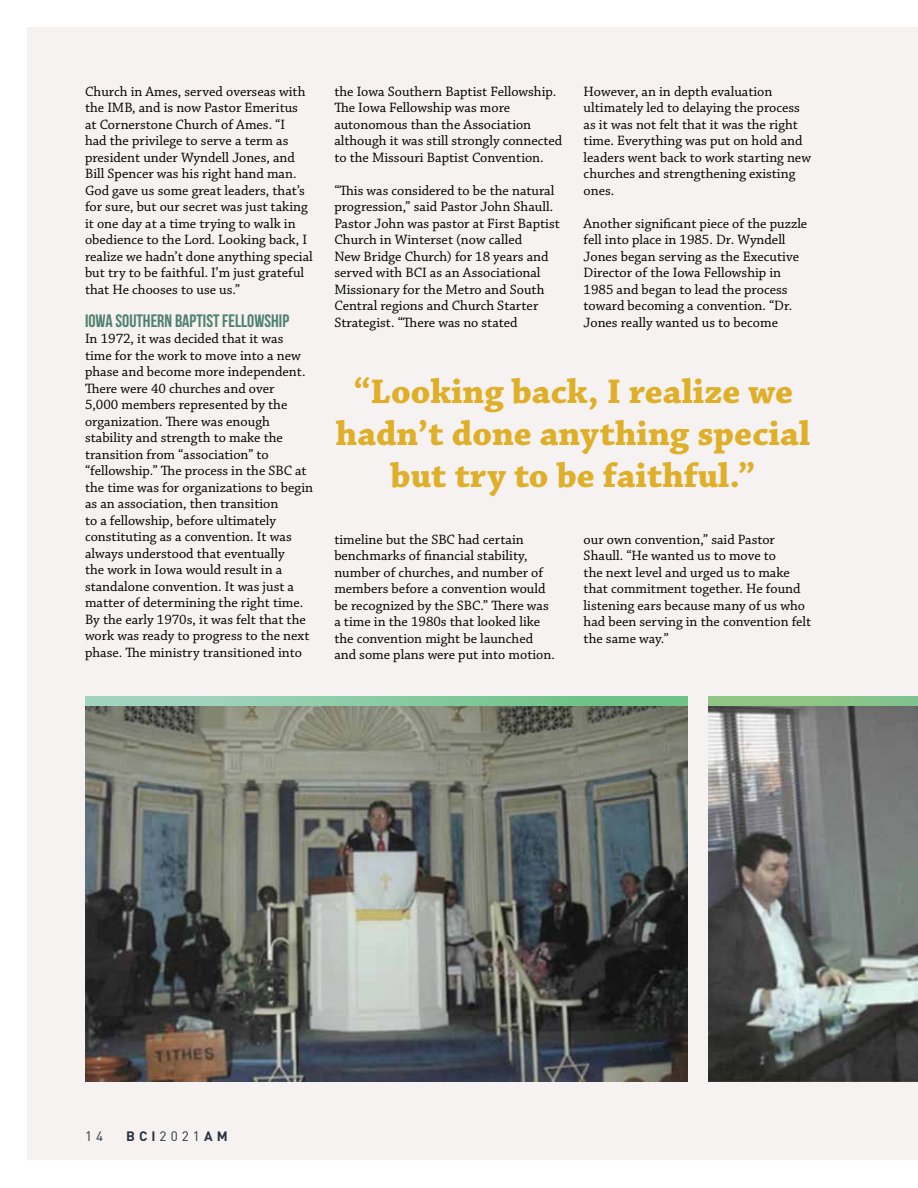
<style>
.page{position:relative;width:918px;height:1188px;background:#fff}
.page>*{position:absolute;margin:0;border:0;box-sizing:border-box;transform-origin:0 0}
.t1{font:700 36px/42px "Chaparral Pro";color:#dfaf29;text-align:center}
.t2{font:700 18px "Bebas Neue";color:#508071}
.t3{font:14.25px/16.5px "Chaparral Pro";color:#000}
.t4{font:700 13.5px "DIN";color:#2b3443}
.t5{font:13.5px "DIN";color:#2b3443}
.s1{font-weight:400}
</style>
<div class="page">
<div style="left:27px;top:27px;width:891px;height:1132px;background:#f5f2f1"></div>
<img style="left:85px;top:705px;width:602px;height:377px">
<svg style="left:85px;top:697px;width:602px;height:8px"></svg>
<img style="left:708px;top:705px;width:210px;height:377px">
<svg style="left:708px;top:697px;width:210px;height:8px"></svg>
<p class="t3" style="left:85px;top:83px;width:229px">Church in Ames, served overseas with the IMB, and is now Pastor Emeritus at Cornerstone Church of Ames. “I<br>had the privilege to serve a term as president under Wyndell Jones, and Bill Spencer was his right hand man.<br>God gave us some great leaders, that’s for sure, but our secret was just taking it one day at a time trying to walk in obedience to the Lord. Looking back, I realize we hadn’t done anything special but try to be faithful. I’m just grateful that He chooses to use us.”</p>
<p class="t2" style="left:85px;top:310px;width:206px">IOWA SOUTHERN BAPTIST FELLOWSHIP</p>
<p class="t3" style="left:85px;top:331px;width:230px">In 1972, it was decided that it was time for the work to move into a new phase and become more independent.<br>There were 40 churches and over<br>5,000 members represented by the organization. There was enough stability and strength to make the transition from “association” to “fellowship.” The process in the SBC at the time was for organizations to begin as an association, then transition<br>to a fellowship, before ultimately constituting as a convention. It was always understood that eventually<br>the work in Iowa would result in a standalone convention. It was just a matter of determining the right time.<br>By the early 1970s, it was felt that the work was ready to progress to the next phase. The ministry transitioned into</p>
<p class="t3" style="left:334px;top:83px;width:230px">the Iowa Southern Baptist Fellowship.<br>The Iowa Fellowship was more autonomous than the Association although it was still strongly connected to the Missouri Baptist Convention.</p>
<p class="t3" style="left:334px;top:182px;width:227px">“This was considered to be the natural progression,” said Pastor John Shaull.<br>Pastor John was pastor at First Baptist Church in Winterset (now called<br>New Bridge Church) for 18 years and served with BCI as an Associational Missionary for the Metro and South Central regions and Church Starter Strategist. “There was no stated</p>
<p class="t3" style="left:584px;top:83px;width:229px">However, an in depth evaluation ultimately led to delaying the process as it was not felt that it was the right time. Everything was put on hold and leaders went back to work starting new churches and strengthening existing ones.</p>
<p class="t3" style="left:584px;top:215px;width:225px">Another significant piece of the puzzle fell into place in 1985. Dr. Wyndell Jones began serving as the Executive Director of the Iowa Fellowship in 1985 and began to lead the process toward becoming a convention. “Dr.<br>Jones really wanted us to become</p>
<h1 class="t1" style="left:336px;top:372px;width:476px">“Looking back, I realize we hadn’t done anything special but try to be faithful.”</h1>
<p class="t3" style="left:334px;top:532px;width:222px">timeline but the SBC had certain benchmarks of financial stability, number of churches, and number of members before a convention would be recognized by the SBC.” There was a time in the 1980s that looked like the convention might be launched and some plans were put into motion.</p>
<p class="t3" style="left:584px;top:532px;width:229px">our own convention,” said Pastor<br>Shaull. “He wanted us to move to<br>the next level and urged us to make that commitment together. He found listening ears because many of us who had been serving in the convention felt the same way.”</p>
<p class="t5" style="left:85px;top:1128px;width:20px">1 4</p>
<p class="t4" style="left:126px;top:1128px;width:103px">BCI<span class="s1">2021</span>AM</p>
</div>
